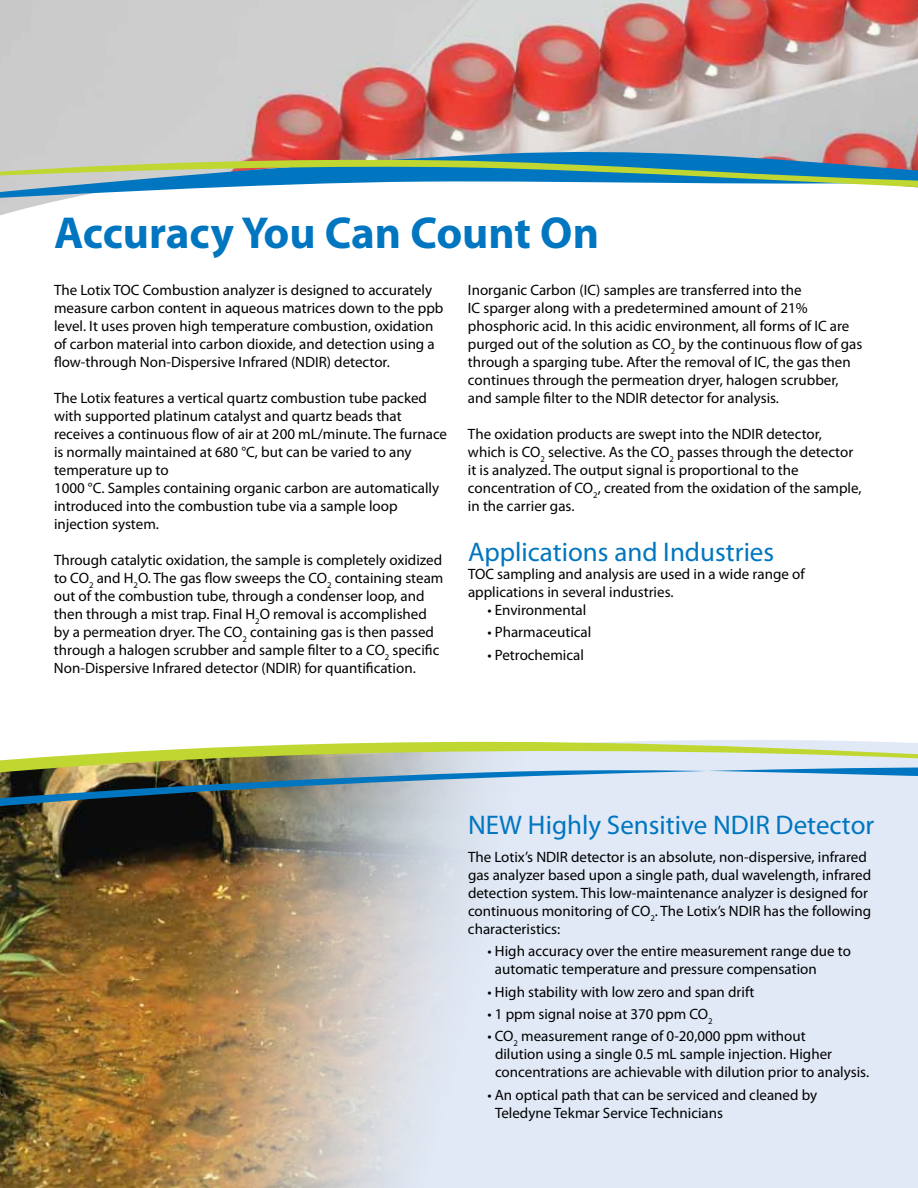
<style>
.page{position:relative;width:918px;height:1188px;background:#fff}
.page>*{position:absolute;margin:0;border:0;box-sizing:border-box;transform-origin:0 0}
.t1{font:700 45px "Myriad Pro";color:#0076c0}
.t2{font:27px "Myriad Pro";color:#0076c0}
.t3{font:15px/18px "Myriad Pro";color:#000}
</style>
<div class="page">
<div style="left:606px;top:813px;width:312px;height:375px;background:#e1e9f6"></div>
<img style="left:0;top:813px;width:606px;height:375px">
<svg style="left:0;top:781px;width:918px;height:32px;background:#a0acb3"></svg>
<svg style="left:0;top:740px;width:918px;height:41px;background:#bac7a7"></svg>
<img style="left:0;top:0;width:918px;height:215px">
<svg style="left:0;top:92px;width:918px;height:112px;background:#d3b1ae"></svg>
<svg style="left:0;top:136px;width:918px;height:61px"></svg>
<h1 class="t1" style="left:54px;top:203px;width:547px">Accuracy You Can Count On</h1>
<p class="t3" style="left:54px;top:280px;width:391px">The Lotix TOC Combustion analyzer is designed to accurately measure carbon content in aqueous matrices down to the ppb level. It uses proven high temperature combustion, oxidation of carbon material into carbon dioxide, and detection using a flow-through Non-Dispersive Infrared (NDIR) detector.</p>
<p class="t3" style="left:54px;top:388px;width:395px">The Lotix features a vertical quartz combustion tube packed with supported platinum catalyst and quartz beads that receives a continuous flow of air at 200 mL/minute. The furnace is normally maintained at 680 °C, but can be varied to any temperature up to<br>1000 °C. Samples containing organic carbon are automatically introduced into the combustion tube via a sample loop injection system.</p>
<p class="t3" style="left:54px;top:550px;width:391px">Through catalytic oxidation, the sample is completely oxidized to CO<sub>2</sub> and H<sub>2</sub>O. The gas flow sweeps the CO<sub>2</sub> containing steam out of the combustion tube, through a condenser loop, and then through a mist trap. Final H<sub>2</sub>O removal is accomplished by a permeation dryer. The CO<sub>2</sub> containing gas is then passed through a halogen scrubber and sample filter to a CO<sub>2</sub> specific Non-Dispersive Infrared detector (NDIR) for quantification.</p>
<p class="t3" style="left:468px;top:280px;width:396px">Inorganic Carbon (IC) samples are transferred into the<br>IC sparger along with a predetermined amount of 21% phosphoric acid. In this acidic environment, all forms of IC are purged out of the solution as CO<sub>2</sub> by the continuous flow of gas through a sparging tube. After the removal of IC, the gas then continues through the permeation dryer, halogen scrubber, and sample filter to the NDIR detector for analysis.</p>
<p class="t3" style="left:468px;top:424px;width:395px">The oxidation products are swept into the NDIR detector, which is CO<sub>2</sub> selective. As the CO<sub>2</sub> passes through the detector it is analyzed. The output signal is proportional to the concentration of CO<sub>2</sub>, created from the oxidation of the sample, in the carrier gas.</p>
<h2 class="t2" style="left:468px;top:535px;width:308px">Applications and Industries</h2>
<p class="t3" style="left:468px;top:565px;width:338px">TOC sampling and analysis are used in a wide range of applications in several industries.</p>
<p class="t3" style="left:487px;top:601px;width:100px">• Environmental</p>
<p class="t3" style="left:487px;top:623px;width:105px">• Pharmaceutical</p>
<p class="t3" style="left:487px;top:646px;width:98px">• Petrochemical</p>
<h2 class="t2" style="left:468px;top:808px;width:408px">NEW Highly Sensitive NDIR Detector</h2>
<p class="t3" style="left:468px;top:848px;width:405px">The Lotix’s NDIR detector is an absolute, non-dispersive, infrared gas analyzer based upon a single path, dual wavelength, infrared detection system. This low-maintenance analyzer is designed for continuous monitoring of CO<sub>2</sub>. The Lotix’s NDIR has the following characteristics:</p>
<p class="t3" style="left:495px;top:942px;width:357px;text-indent:-8px">• High accuracy over the entire measurement range due to automatic temperature and pressure compensation</p>
<p class="t3" style="left:487px;top:982px;width:269px">• High stability with low zero and span drift</p>
<p class="t3" style="left:487px;top:1005px;width:227px">• 1 ppm signal noise at 370 ppm CO<sub>2</sub></p>
<p class="t3" style="left:495px;top:1027px;width:376px;text-indent:-8px">• CO<sub>2</sub> measurement range of 0-20,000 ppm without<br>dilution using a single 0.5 mL sample injection. Higher concentrations are achievable with dilution prior to analysis.</p>
<p class="t3" style="left:495px;top:1085px;width:324px;text-indent:-8px">• An optical path that can be serviced and cleaned by<br>Teledyne Tekmar Service Technicians</p>
</div>
